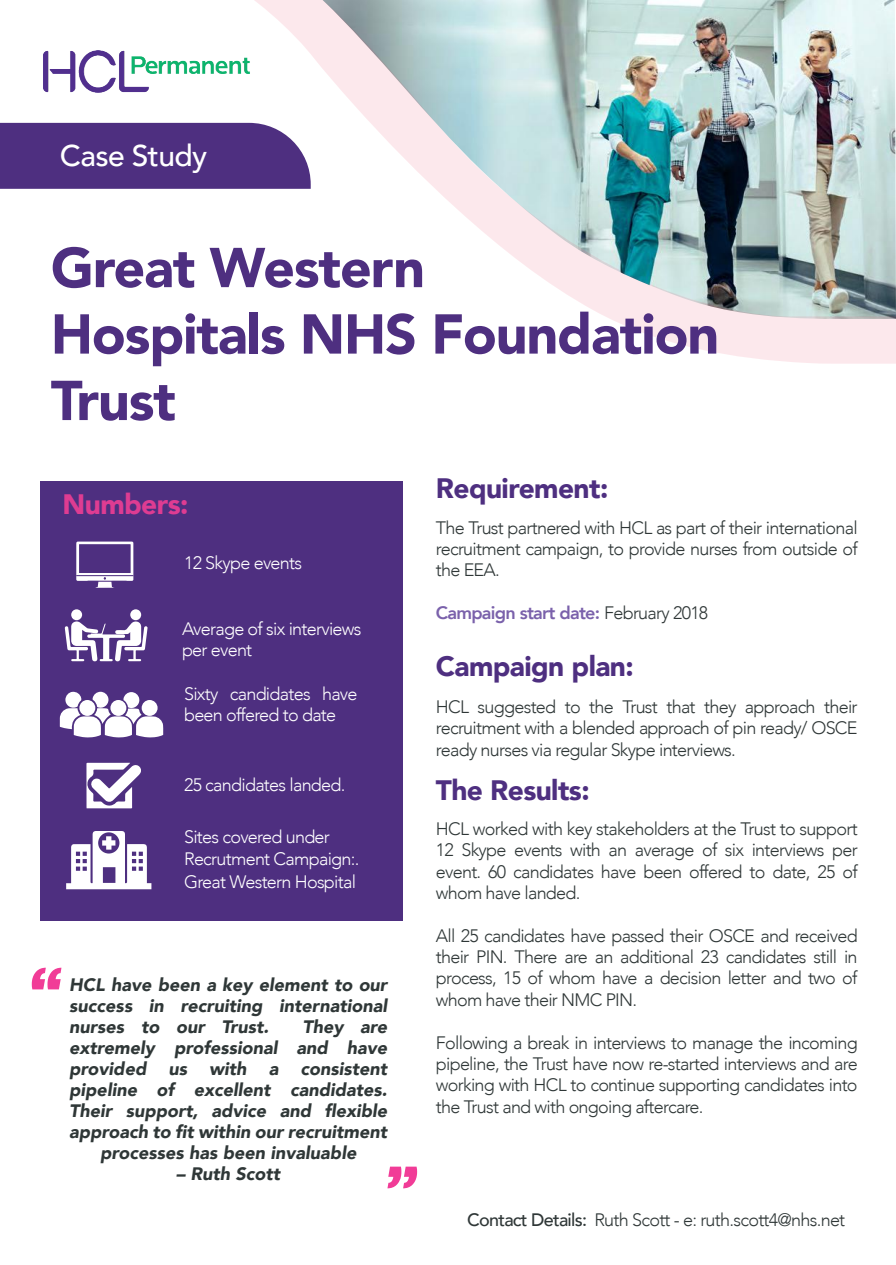
<style>
.page{position:relative;width:896px;height:1265px;background:#fff}
.page>*{position:absolute;margin:0;border:0;box-sizing:border-box;transform-origin:0 0}
.t1{font:900 55.5px/66.4px "Avenir";letter-spacing:-.02em;color:#4e2f80}
.t2{font:500 30px "Avenir";letter-spacing:-.02em;color:#fff}
.t3{font:900 28.05px "Avenir";letter-spacing:-.02em;color:#4e2f80}
.t4{font:900 28.05px "Avenir";letter-spacing:-.02em;color:#de3c92}
.t5{font:300 18px/21.5px "Avenir";letter-spacing:-.04em;color:#2f3737;text-align:justify}
.t6{font:italic 900 18px/21px "Avenir";color:#2f3737;text-align:justify}
.t7{font:300 18px/21.5px "Avenir";letter-spacing:-.04em;color:#fff}
.t8{font:800 18px "Avenir";letter-spacing:-.04em;color:#7a61ab}
.s1{font-weight:300;color:#2f3737}
.s2{font-weight:500}
</style>
<div class="page">
<div style="left:0;top:123px;width:49px;height:66px;background:#4e2f80"></div>
<div style="left:40px;top:481px;width:362px;height:440px;background:#4e2f80"></div>
<svg style="left:76px;top:541px;width:57px;height:47px"></svg>
<hr style="left:76px;top:575px;width:57px;height:1px;background:#4e2f80">
<hr style="left:88px;top:581px;width:39px;height:1px;background:#4e2f80">
<svg style="left:60px;top:691px;width:103px;height:46px"></svg>
<div style="left:142px;top:700px;width:16px;height:16px;background:#fff;border-radius:50%"></div>
<svg style="left:86px;top:763px;width:55px;height:45px"></svg>
<svg style="left:65px;top:621px;width:83px;height:40px"></svg>
<div style="left:130px;top:609px;width:11px;height:11px;background:#fff;border-radius:50%"></div>
<div style="left:71px;top:609px;width:11px;height:11px;background:#fff;border-radius:50%"></div>
<svg style="left:66px;top:831px;width:85px;height:58px"></svg>
<img style="left:43px;top:50px;width:6px;height:43px">
<svg style="left:49px;top:0;width:847px;height:364px"></svg>
<svg style="left:32px;top:967px;width:29px;height:22px"></svg>
<svg style="left:387px;top:1166px;width:30px;height:22px"></svg>
<h2 class="t2" style="left:60px;top:130px;width:149px">Case Study</h2>
<h1 class="t1" style="left:51px;top:233px;width:670px">Great Western<br>Hospitals NHS Foundation<br>Trust</h1>
<h3 class="t4" style="left:63px;top:480px;width:127px">Numbers:</h3>
<p class="t7" style="left:184px;top:552px;width:120px">12 Skype events</p>
<p class="t7" style="left:182px;top:618px;width:181px">Average of six interviews per event</p>
<p class="t7" style="left:184px;top:682px;width:175px">Sixty candidates have been offered to date</p>
<p class="t7" style="left:184px;top:774px;width:163px">25 candidates landed.</p>
<p class="t7" style="left:184px;top:826px;width:177px">Sites covered under<br>Recrutment Campaign:.</p>
<p class="t7" style="left:184px;top:871px;width:173px">Great Western Hospital</p>
<p class="t6" style="left:69px;top:973px;width:319px">HCL have been a key element to our success in recruiting international nurses to our Trust.</p>
<p class="t6" style="left:302px;top:1015px;width:86px">They are</p>
<p class="t6" style="left:69px;top:1036px;width:319px">extremely professional and have</p>
<p class="t6" style="left:69px;top:1057px;width:319px">provided us with a consistent</p>
<p class="t6" style="left:69px;top:1078px;width:319px">pipeline of excellent candidates.</p>
<p class="t6" style="left:69px;top:1099px;width:319px">Their support, advice and flexible</p>
<p class="t6" style="left:69px;top:1120px;width:319px">approach to fit within our recruitment</p>
<p class="t6" style="left:100px;top:1141px;width:258px">processes has been invaluable</p>
<p class="t6" style="left:176px;top:1162px;width:105px">– Ruth Scott</p>
<h3 class="t3" style="left:436px;top:464px;width:174px">Requirement:</h3>
<p class="t5" style="left:436px;top:517px;width:423px">The Trust partnered with HCL as part of their international recruitment campaign, to provide nurses from outside of the EEA.</p>
<p class="t8" style="left:436px;top:599px;width:274px">Campaign start date: <span class="s1">February 2018</span></p>
<h3 class="t3" style="left:436px;top:642px;width:199px">Campaign plan:</h3>
<p class="t5" style="left:436px;top:696px;width:423px">HCL suggested to the Trust that they approach their recruitment with a blended approach of pin ready/ OSCE ready nurses via regular Skype interviews.</p>
<h3 class="t3" style="left:436px;top:766px;width:155px">The Results:</h3>
<p class="t5" style="left:436px;top:818px;width:423px">HCL worked with key stakeholders at the Trust to support 12 Skype events with an average of six interviews per event. 60 candidates have been offered to date, 25 of whom have landed.</p>
<p class="t5" style="left:436px;top:925px;width:423px">All 25 candidates have passed their OSCE and received their PIN. There are an additional 23 candidates still in process, 15 of whom have a decision letter and two of whom have their NMC PIN.</p>
<p class="t5" style="left:436px;top:1031px;width:423px">Following a break in interviews to manage the incoming pipeline, the Trust have now re-started interviews and are working with HCL to continue supporting candidates into the Trust and with ongoing aftercare.</p>
<p class="t5" style="left:467px;top:1209px;width:379px"><span class="s2">Contact Details:</span> Ruth Scott - e: ruth.scott4@nhs.net</p>
</div>
